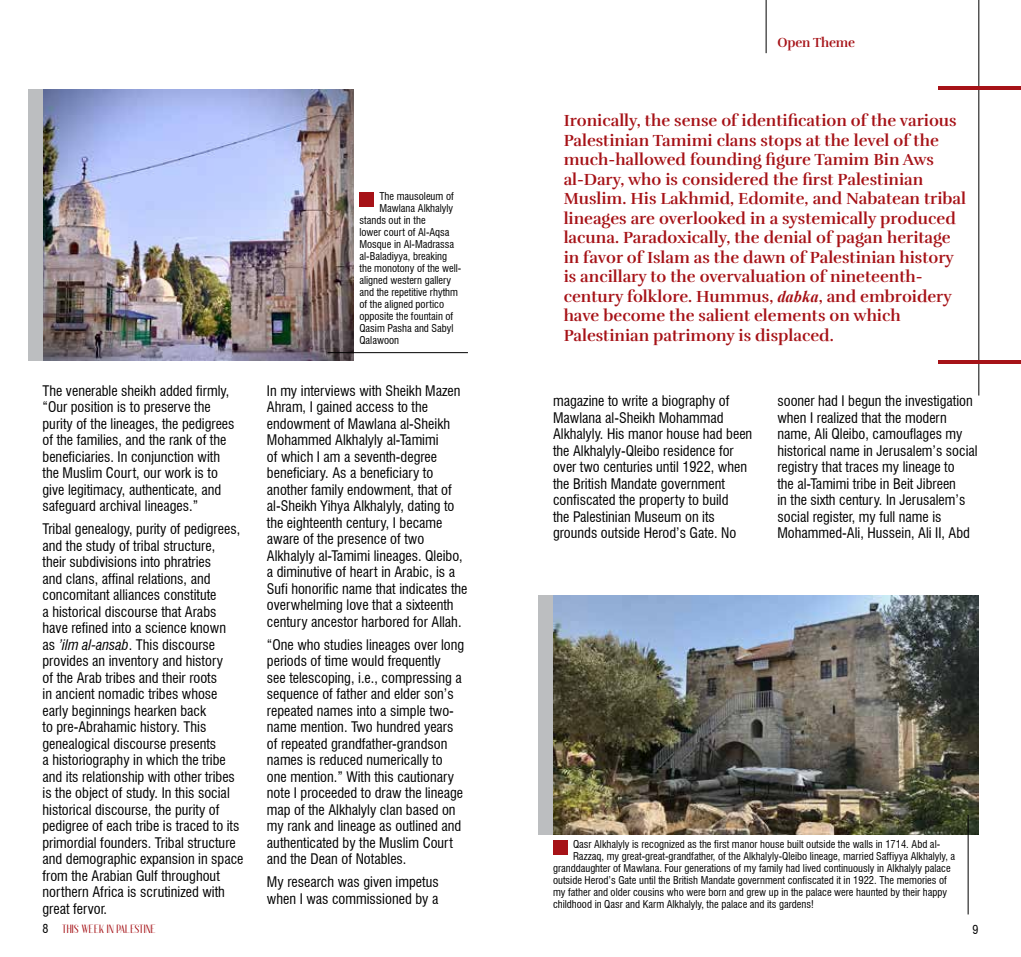
<style>
.page{position:relative;width:1021px;height:957px;background:#fff}
.page>*{position:absolute;margin:0;border:0;box-sizing:border-box;transform-origin:0 0}
.t1{font:700 16.5px/19.5px "Rufina";color:#a61217}
.t2{font:condensed 14.25px/16.5px "Swiss 721 BT";color:#000}
.t3{font:700 13.5px "Rufina";letter-spacing:-.01em;color:#a61217;scale:.96 1}
.t4{font:700 12px "Anteric";color:#a61217}
.t5{font:condensed 12px "Swiss 721 BT";color:#000}
.t6{font:condensed 10.5px "Swiss 721 BT";color:#000}
.s1{font-style:italic}
.s2{font-family:"Times New Roman";font-style:italic}
.s3{font-family:"Swiss 721 BT";font-weight:400;font-stretch:condensed;color:#000}
</style>
<div class="page">
<hr style="left:765px;top:0;width:1px;height:53px;background:#000">
<div style="left:359px;top:192px;width:15px;height:15px;background:#a61217"></div>
<img style="left:43px;top:89px;width:311px;height:272px">
<hr style="left:327px;top:352px;width:141px;height:1px;background:#000">
<hr style="left:978px;top:0;width:1px;height:395px;background:#000">
<hr style="left:938px;top:86px;width:82px;height:3px;background:#a61217">
<hr style="left:938px;top:360px;width:82px;height:4px;background:#a61217">
<div style="left:553px;top:840px;width:15px;height:14px;background:#a61217"></div>
<img style="left:553px;top:595px;width:425px;height:239px">
<hr style="left:967px;top:815px;width:1px;height:99px;background:#000">
<div style="left:28px;top:89px;width:15px;height:272px;background:#bcbec0"></div>
<div style="left:538px;top:595px;width:15px;height:239px;background:#bcbec0"></div>
<p class="t2" style="left:43px;top:382px;width:193px">The venerable sheikh added firmly, “Our position is to preserve the purity of the lineages, the pedigrees of the families, and the rank of the beneficiaries. In conjunction with the Muslim Court, our work is to give legitimacy, authenticate, and safeguard archival lineages.”</p>
<p class="t2" style="left:43px;top:521px;width:202px">Tribal genealogy, purity of pedigrees, and the study of tribal structure,<br>their subdivisions into phratries<br>and clans, affinal relations, and concomitant alliances constitute<br>a historical discourse that Arabs have refined into a science known<br>as <span class="s1">’ilm al-ansab</span>. This discourse provides an inventory and history<br>of the Arab tribes and their roots<br>in ancient nomadic tribes whose early beginnings hearken back<br>to pre-Abrahamic history. This genealogical discourse presents<br>a historiography in which the tribe and its relationship with other tribes is the object of study. In this social historical discourse, the purity of pedigree of each tribe is traced to its primordial founders. Tribal structure and demographic expansion in space from the Arabian Gulf throughout northern Africa is scrutinized with great fervor.</p>
<p class="t6" style="left:379px;top:190px;width:76px">The mausoleum of</p>
<p class="t6" style="left:379px;top:202px;width:75px">Mawlana Alkhalyly</p>
<p class="t6" style="left:359px;top:214px;width:68px">stands out in the</p>
<p class="t6" style="left:359px;top:226px;width:92px">lower court of Al-Aqsa</p>
<p class="t6" style="left:359px;top:238px;width:96px">Mosque in Al-Madrassa</p>
<p class="t6" style="left:359px;top:250px;width:89px">al-Baladiyya, breaking</p>
<p class="t6" style="left:359px;top:262px;width:103px">the monotony of the well-</p>
<p class="t6" style="left:359px;top:274px;width:93px">aligned western gallery</p>
<p class="t6" style="left:359px;top:286px;width:100px">and the repetitive rhythm</p>
<p class="t6" style="left:359px;top:298px;width:86px">of the aligned portico</p>
<p class="t6" style="left:359px;top:310px;width:95px">opposite the fountain of</p>
<p class="t6" style="left:359px;top:322px;width:96px">Qasim Pasha and Sabyl</p>
<p class="t6" style="left:359px;top:334px;width:41px">Qalawoon</p>
<p class="t2" style="left:267px;top:382px;width:202px">In my interviews with Sheikh Mazen Ahram, I gained access to the endowment of Mawlana al-Sheikh Mohammed Alkhalyly al-Tamimi<br>of which I am a seventh-degree beneficiary. As a beneficiary to another family endowment, that of al-Sheikh Yihya Alkhalyly, dating to the eighteenth century, I became aware of the presence of two Alkhalyly al-Tamimi lineages. Qleibo, a diminutive of heart in Arabic, is a Sufi honorific name that indicates the overwhelming love that a sixteenth century ancestor harbored for Allah.</p>
<p class="t2" style="left:267px;top:636px;width:199px">“One who studies lineages over long periods of time would frequently<br>see telescoping, i.e., compressing a sequence of father and elder son’s repeated names into a simple two&shy;name mention. Two hundred years of repeated grandfather-grandson names is reduced numerically to one mention.” With this cautionary note I proceeded to draw the lineage map of the Alkhalyly clan based on my rank and lineage as outlined and authenticated by the Muslim Court and the Dean of Notables.</p>
<p class="t2" style="left:267px;top:874px;width:173px">My research was given impetus when I was commissioned by a</p>
<p class="t3" style="left:777px;top:34px;width:82px">Open Theme</p>
<p class="t1" style="left:563px;top:111px;width:404px">Ironically, the sense of identification of the various Palestinian Tamimi clans stops at the level of the much-hallowed founding figure Tamim Bin Aws al-Dary, who is considered the first Palestinian Muslim. His Lakhmid, Edomite, and Nabatean tribal lineages are overlooked in a systemically produced lacuna. Paradoxically, the denial of pagan heritage in favor of Islam as the dawn of Palestinian history is ancillary to the overvaluation of nineteenth&shy;century folklore. Hummus, <span class="s2">dabka</span>, and embroidery have become the salient elements on which Palestinian patrimony is displaced.</p>
<p class="t2" style="left:553px;top:393px;width:201px">magazine to write a biography of<br>Mawlana al-Sheikh Mohammad<br>Alkhalyly. His manor house had been the Alkhalyly-Qleibo residence for over two centuries until 1922, when the British Mandate government confiscated the property to build<br>the Palestinian Museum on its grounds outside Herod’s Gate. No</p>
<p class="t2" style="left:777px;top:393px;width:202px">sooner had I begun the investigation when I realized that the modern name, Ali Qleibo, camouflages my historical name in Jerusalem’s social registry that traces my lineage to<br>the al-Tamimi tribe in Beit Jibreen<br>in the sixth century. In Jerusalem’s social register, my full name is Mohammed-Ali, Hussein, Ali II, Abd</p>
<p class="t6" style="left:573px;top:837px;width:368px">Qasr Alkhalyly is recognized as the first manor house built outside the walls in 1714. Abd al-</p>
<p class="t6" style="left:573px;top:849px;width:384px">Razzaq, my great-great-grandfather, of the Alkhalyly-Qleibo lineage, married Saffiyya Alkhalyly, a</p>
<p class="t6" style="left:553px;top:861px;width:399px">granddaughter of Mawlana. Four generations of my family had lived continuously in Alkhalyly palace</p>
<p class="t6" style="left:553px;top:873px;width:395px">outside Herod’s Gate until the British Mandate government confiscated it in 1922. The memories of</p>
<p class="t6" style="left:553px;top:885px;width:395px">my father and older cousins who were born and grew up in the palace were haunted by their happy</p>
<p class="t6" style="left:553px;top:897px;width:262px">childhood in Qasr and Karm Alkhalyly, the palace and its gardens!</p>
<p class="t4" style="left:43px;top:922px;width:115px"><span class="s3">8</span> THIS WEEK IN PALESTINE</p>
<p class="t5" style="left:972px;top:922px;width:7px">9</p>
</div>
